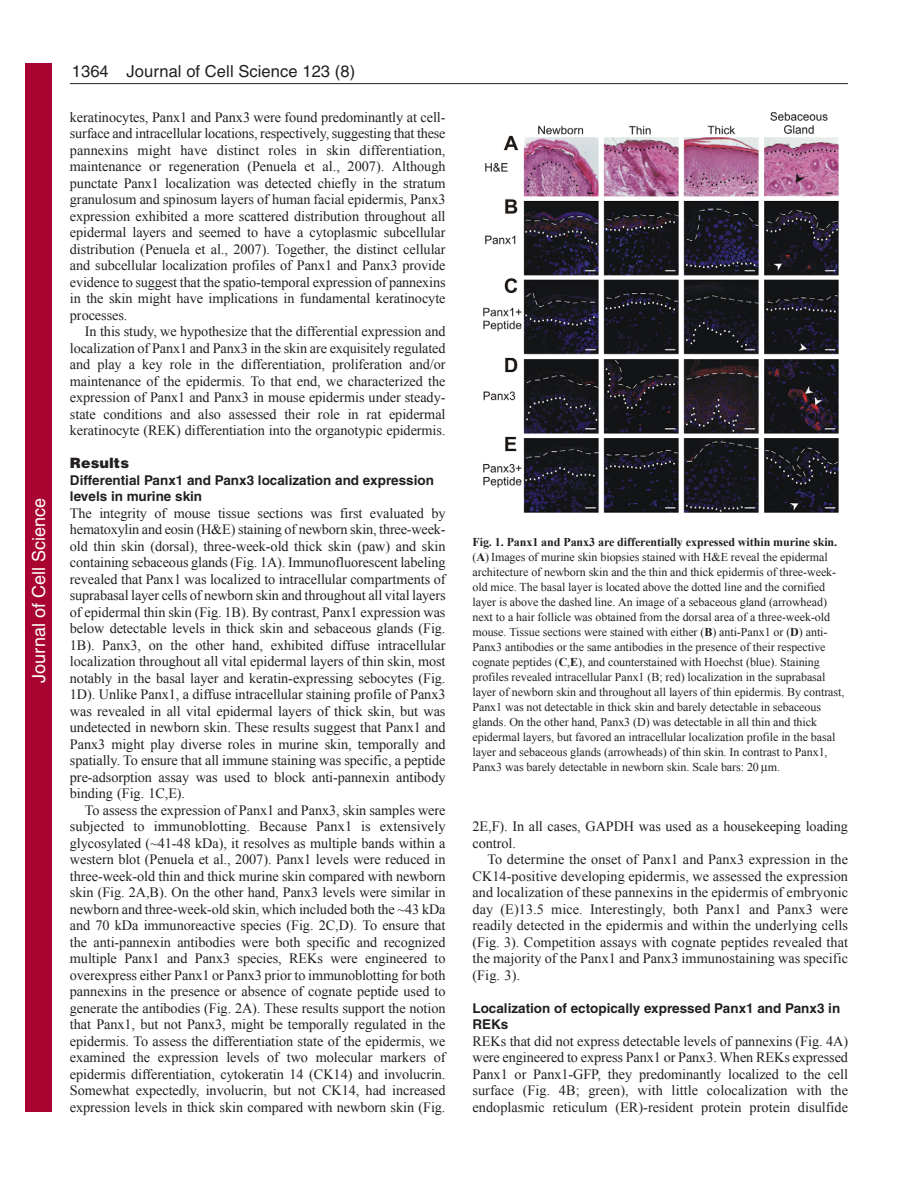
<style>
.page{position:relative;width:918px;height:1188px;background:#fff}
.page>*{position:absolute;margin:0;border:0;box-sizing:border-box;transform-origin:0 0}
.t1{font:18px "Helvetica";color:#fff}
.t2{font:16.5px "Helvetica";letter-spacing:.005em;color:#231f20}
.t3{font:14.25px/16.5px "Times New Roman";letter-spacing:-.005em;color:#231f20;text-align:justify}
.t4{font:900 14.25px "Helvetica";letter-spacing:.005em;color:#231f20}
.t5{font:700 13.5px/16.5px "Helvetica";color:#231f20}
.t6{font:12px/15px "Times New Roman";letter-spacing:-.005em;color:#231f20}
.s1{font-weight:700}
</style>
<div class="page">
<hr style="left:70px;top:83px;width:778px;height:1px;background:#231f20">
<img style="left:483px;top:112px;width:356px;height:401px">
<div style="left:26px;top:64px;width:26px;height:1048px;background:#a90332"></div>
<p class="t1" style="left:28px;top:683px;width:186px;rotate:-90deg">Journal of Cell Science</p>
<p class="t2" style="left:127px;top:65px;width:230px">Journal of Cell Science 123 (8)</p>
<p class="t2" style="left:72px;top:65px;width:38px">1364</p>
<p class="t3" style="left:70px;top:108px;width:377px">keratinocytes, Panx1 and Panx3 were found predominantly at cell&shy;surface and intracellular locations, respectively, suggesting that these pannexins might have distinct roles in skin differentiation, maintenance or regeneration (Penuela et al., 2007). Although punctate Panx1 localization was detected chiefly in the stratum granulosum and spinosum layers of human facial epidermis, Panx3 expression exhibited a more scattered distribution throughout all epidermal layers and seemed to have a cytoplasmic subcellular distribution (Penuela et al., 2007). Together, the distinct cellular and subcellular localization profiles of Panx1 and Panx3 provide evidence to suggest that the spatio-temporal expression of pannexins in the skin might have implications in fundamental keratinocyte processes.</p>
<p class="t3" style="left:70px;top:323px;width:377px;text-indent:15px">In this study, we hypothesize that the differential expression and localization of Panx1 and Panx3 in the skin are exquisitely regulated and play a key role in the differentiation, proliferation and/or maintenance of the epidermis. To that end, we characterized the expression of Panx1 and Panx3 in mouse epidermis under steady&shy;state conditions and also assessed their role in rat epidermal keratinocyte (REK) differentiation into the organotypic epidermis.</p>
<p class="t4" style="left:70px;top:458px;width:61px">Results</p>
<p class="t5" style="left:70px;top:473px;width:366px">Differential Panx1 and Panx3 localization and expression levels in murine skin</p>
<p class="t3" style="left:70px;top:504px;width:377px">The integrity of mouse tissue sections was first evaluated by hematoxylin and eosin (H&amp;E) staining of newborn skin, three-week&shy;old thin skin (dorsal), three-week-old thick skin (paw) and skin containing sebaceous glands (Fig. 1A). Immunofluorescent labeling revealed that Panx1 was localized to intracellular compartments of suprabasal layer cells of newborn skin and throughout all vital layers of epidermal thin skin (Fig. 1B). By contrast, Panx1 expression was below detectable levels in thick skin and sebaceous glands (Fig.<br>1B). Panx3, on the other hand, exhibited diffuse intracellular localization throughout all vital epidermal layers of thin skin, most notably in the basal layer and keratin-expressing sebocytes (Fig.<br>1D). Unlike Panx1, a diffuse intracellular staining profile of Panx3 was revealed in all vital epidermal layers of thick skin, but was undetected in newborn skin. These results suggest that Panx1 and Panx3 might play diverse roles in murine skin, temporally and spatially. To ensure that all immune staining was specific, a peptide pre-adsorption assay was used to block anti-pannexin antibody binding (Fig. 1C,E).</p>
<p class="t3" style="left:70px;top:801px;width:377px;text-indent:15px">To assess the expression of Panx1 and Panx3, skin samples were subjected to immunoblotting. Because Panx1 is extensively glycosylated (~41-48 kDa), it resolves as multiple bands within a western blot (Penuela et al., 2007). Panx1 levels were reduced in three-week-old thin and thick murine skin compared with newborn skin (Fig. 2A,B). On the other hand, Panx3 levels were similar in newborn and three-week-old skin, which included both the ~43 kDa and 70 kDa immunoreactive species (Fig. 2C,D). To ensure that the anti-pannexin antibodies were both specific and recognized multiple Panx1 and Panx3 species, REKs were engineered to overexpress either Panx1 or Panx3 prior to immunoblotting for both pannexins in the presence or absence of cognate peptide used to generate the antibodies (Fig. 2A). These results support the notion that Panx1, but not Panx3, might be temporally regulated in the epidermis. To assess the differentiation state of the epidermis, we examined the expression levels of two molecular markers of epidermis differentiation, cytokeratin 14 (CK14) and involucrin.<br>Somewhat expectedly, involucrin, but not CK14, had increased expression levels in thick skin compared with newborn skin (Fig.</p>
<p class="t6" style="left:472px;top:534px;width:373px"><span class="s1">Fig. 1. Panx1 and Panx3 are differentially expressed within murine skin. </span>(<span class="s1">A</span>) Images of murine skin biopsies stained with H&amp;E reveal the epidermal architecture of newborn skin and the thin and thick epidermis of three-week&shy;old mice. The basal layer is located above the dotted line and the cornified layer is above the dashed line. An image of a sebaceous gland (arrowhead) next to a hair follicle was obtained from the dorsal area of a three-week-old mouse. Tissue sections were stained with either (<span class="s1">B</span>) anti-Panx1 or (<span class="s1">D</span>) anti-Panx3 antibodies or the same antibodies in the presence of their respective cognate peptides (<span class="s1">C</span>,<span class="s1">E</span>), and counterstained with Hoechst (blue). Staining profiles revealed intracellular Panx1 (B; red) localization in the suprabasal layer of newborn skin and throughout all layers of thin epidermis. By contrast, Panx1 was not detectable in thick skin and barely detectable in sebaceous glands. On the other hand, Panx3 (D) was detectable in all thin and thick epidermal layers, but favored an intracellular localization profile in the basal layer and sebaceous glands (arrowheads) of thin skin. In contrast to Panx1, Panx3 was barely detectable in newborn skin. Scale bars: 20 m.</p>
<p class="t3" style="left:472px;top:818px;width:377px">2E,F). In all cases, GAPDH was used as a housekeeping loading control.</p>
<p class="t3" style="left:472px;top:851px;width:377px;text-indent:15px">To determine the onset of Panx1 and Panx3 expression in the CK14-positive developing epidermis, we assessed the expression and localization of these pannexins in the epidermis of embryonic day (E)13.5 mice. Interestingly, both Panx1 and Panx3 were readily detected in the epidermis and within the underlying cells (Fig. 3). Competition assays with cognate peptides revealed that the majority of the Panx1 and Panx3 immunostaining was specific (Fig. 3).</p>
<p class="t5" style="left:472px;top:1001px;width:369px">Localization of ectopically expressed Panx1 and Panx3 in<br>REKs</p>
<p class="t3" style="left:472px;top:1032px;width:377px">REKs that did not express detectable levels of pannexins (Fig. 4A) were engineered to express Panx1 or Panx3. When REKs expressed Panx1 or Panx1-GFP, they predominantly localized to the cell surface (Fig. 4B; green), with little colocalization with the endoplasmic reticulum (ER)-resident protein protein disulfide</p>
</div>
